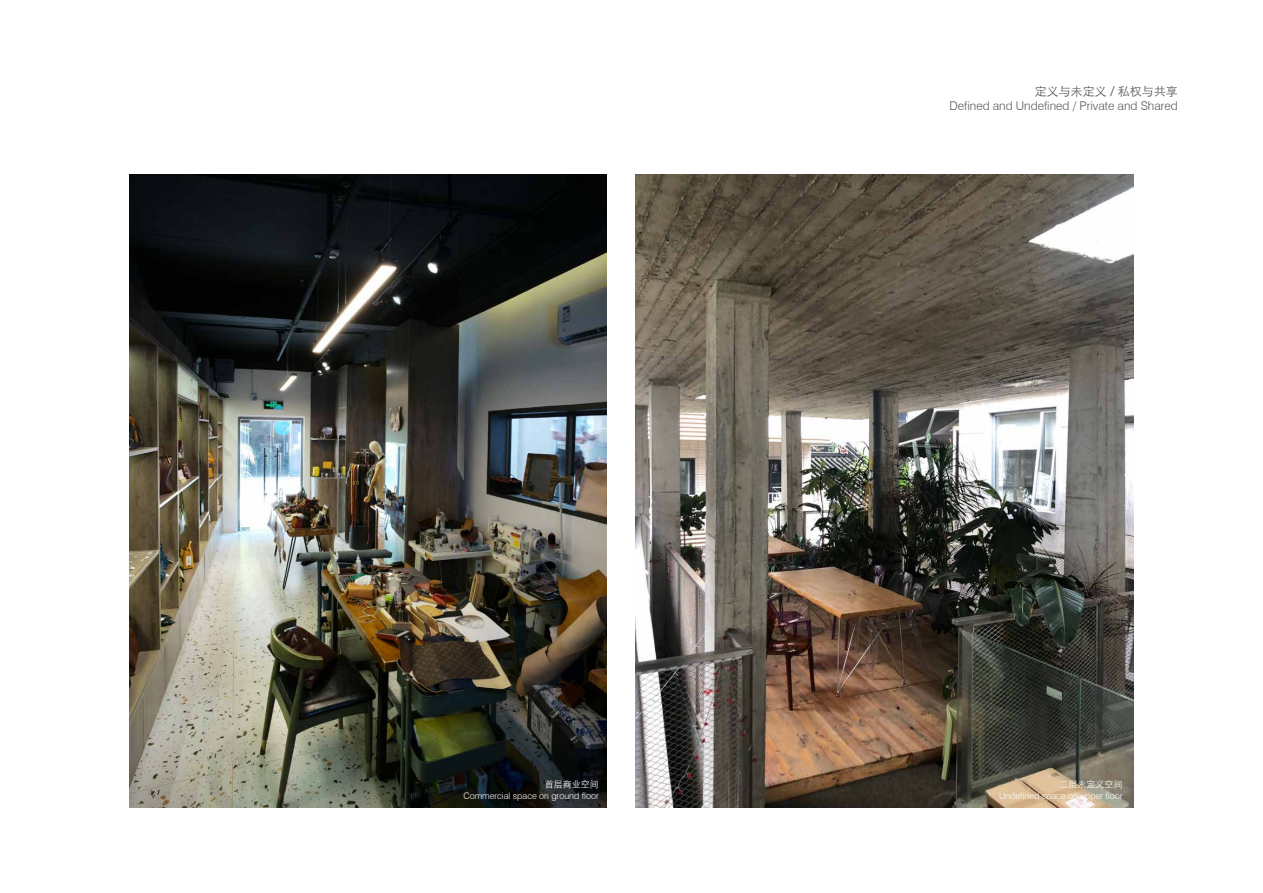
<style>
.page{position:relative;width:1263px;height:893px;background:#fff}
.page>*{position:absolute;margin:0;border:0;box-sizing:border-box;transform-origin:0 0}
.t1{font:300 12px "Swiss 721 BT";color:#595757}
.t2{font:12px "ST Xihei";color:#595757}
.t3{font:300 9px "Swiss 721 BT";color:#fff}
.t4{font:9px "ST Xihei";color:#fff}
</style>
<div class="page">
<img style="left:130px;top:174px;width:476px;height:634px">
<img style="left:635px;top:174px;width:498px;height:634px">
<p class="t4" style="left:545px;top:778px;width:55px">首层商业空间</p>
<p class="t3" style="left:463px;top:790px;width:137px">Commercial space on ground floor</p>
<h1 class="t2" style="left:1035px;top:82px;width:145px">定义与未定义 / 私权与共享</h1>
<h1 class="t1" style="left:949px;top:98px;width:230px">Defined and Undefined / Private and Shared</h1>
<p class="t4" style="left:1060px;top:778px;width:64px">二层未定义空间</p>
<p class="t3" style="left:999px;top:790px;width:125px">Undefined space on upper floor</p>
</div>
